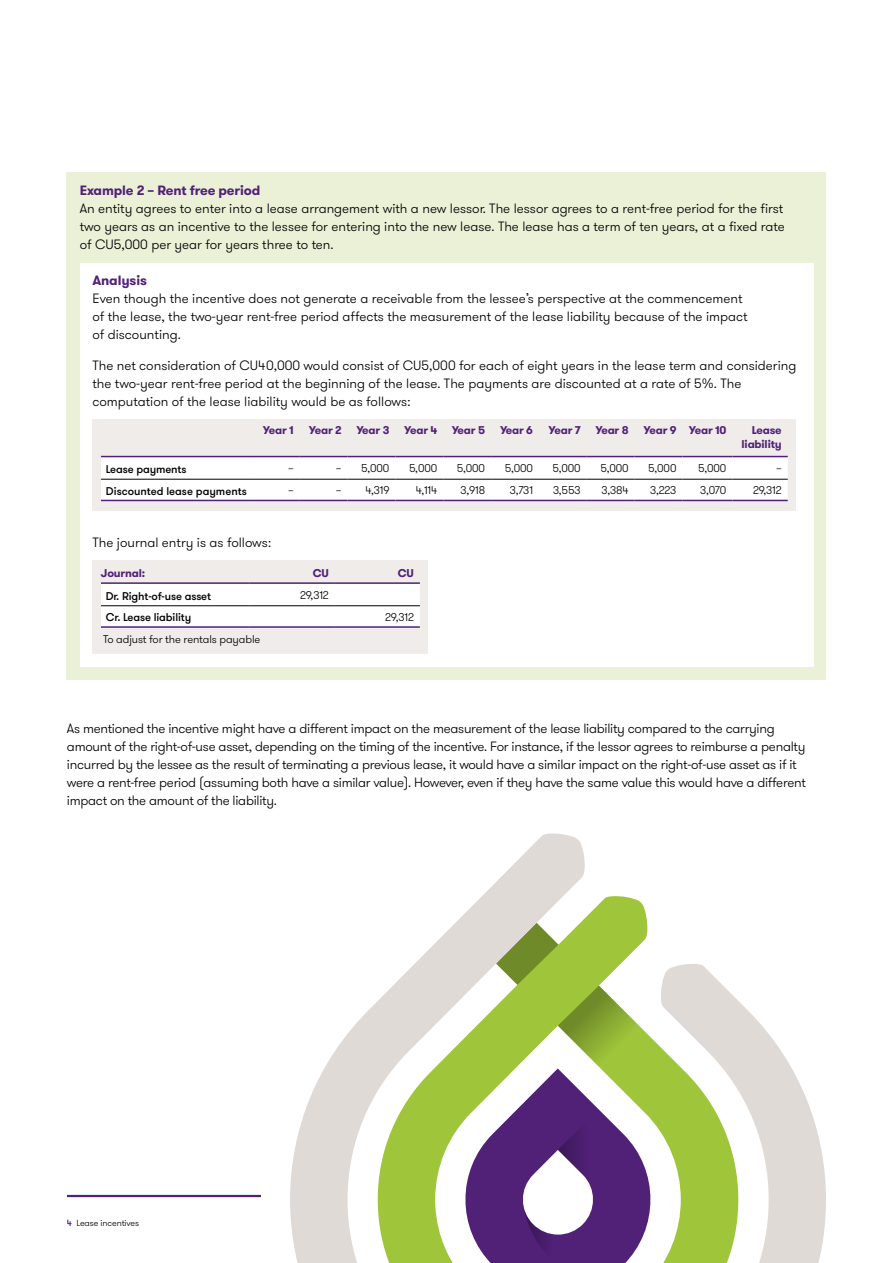
<style>
.page{position:relative;width:893px;height:1263px;background:#fff}
.page>*{position:absolute;margin:0;border:0;box-sizing:border-box;transform-origin:0 0}
.t1{font:300 13.5px/18px "GT Walsheim Pro";letter-spacing:-.005em;color:#000}
.t2{font:700 13.5px "GT Walsheim Pro";letter-spacing:-.01em;color:#512178}
.t3{font:300 11.25px "GT Walsheim Pro";letter-spacing:-.01em;color:#000}
.t4{font:700 11.25px/13.5px "GT Walsheim Pro";letter-spacing:-.015em;color:#512178;text-align:right}
.t5{font:500 11.25px "GT Walsheim Pro";letter-spacing:-.01em;color:#000}
.t6{font:300 9px "GT Walsheim Pro";letter-spacing:-.01em;color:#000}
.s1{font-weight:500;color:#512178}
</style>
<div class="page">
<hr style="left:67px;top:1195px;width:194px;height:2px;background:#512178">
<div style="left:67px;top:172px;width:759px;height:507px;background:#eaf1d7"></div>
<div style="left:80px;top:263px;width:733px;height:403px;background:#fff"></div>
<div style="left:92px;top:419px;width:704px;height:92px;background:#efecea"></div>
<svg style="left:101px;top:457px;width:687px;height:43px;background:#faf9fb"></svg>
<hr style="left:101px;top:456px;width:151px;height:1px;background:#512178">
<hr style="left:252px;top:456px;width:48px;height:1px;background:#512178">
<hr style="left:300px;top:456px;width:48px;height:1px;background:#512178">
<hr style="left:348px;top:456px;width:47px;height:1px;background:#512178">
<hr style="left:395px;top:456px;width:48px;height:1px;background:#512178">
<hr style="left:443px;top:456px;width:48px;height:1px;background:#512178">
<hr style="left:491px;top:456px;width:48px;height:1px;background:#512178">
<hr style="left:539px;top:456px;width:48px;height:1px;background:#512178">
<hr style="left:587px;top:456px;width:48px;height:1px;background:#512178">
<hr style="left:635px;top:456px;width:47px;height:1px;background:#512178">
<hr style="left:682px;top:456px;width:50px;height:1px;background:#512178">
<hr style="left:732px;top:456px;width:56px;height:1px;background:#512178">
<hr style="left:101px;top:500px;width:151px;height:1px;background:#512178">
<hr style="left:252px;top:500px;width:48px;height:1px;background:#512178">
<hr style="left:300px;top:500px;width:48px;height:1px;background:#512178">
<hr style="left:348px;top:500px;width:47px;height:1px;background:#512178">
<hr style="left:395px;top:500px;width:48px;height:1px;background:#512178">
<hr style="left:443px;top:500px;width:48px;height:1px;background:#512178">
<hr style="left:491px;top:500px;width:48px;height:1px;background:#512178">
<hr style="left:539px;top:500px;width:48px;height:1px;background:#512178">
<hr style="left:587px;top:500px;width:48px;height:1px;background:#512178">
<hr style="left:635px;top:500px;width:47px;height:1px;background:#512178">
<hr style="left:682px;top:500px;width:50px;height:1px;background:#512178">
<hr style="left:732px;top:500px;width:56px;height:1px;background:#512178">
<hr style="left:101px;top:479px;width:151px;height:1px;background:#000">
<hr style="left:252px;top:479px;width:48px;height:1px;background:#000">
<hr style="left:300px;top:479px;width:48px;height:1px;background:#000">
<hr style="left:348px;top:479px;width:47px;height:1px;background:#000">
<hr style="left:395px;top:479px;width:48px;height:1px;background:#000">
<hr style="left:443px;top:479px;width:48px;height:1px;background:#000">
<hr style="left:491px;top:479px;width:48px;height:1px;background:#000">
<hr style="left:539px;top:479px;width:48px;height:1px;background:#000">
<hr style="left:587px;top:479px;width:48px;height:1px;background:#000">
<hr style="left:635px;top:479px;width:47px;height:1px;background:#000">
<hr style="left:682px;top:479px;width:50px;height:1px;background:#000">
<hr style="left:732px;top:479px;width:56px;height:1px;background:#000">
<div style="left:92px;top:560px;width:336px;height:94px;background:#efecea"></div>
<div style="left:101px;top:584px;width:319px;height:42px;background:#fff"></div>
<hr style="left:101px;top:582px;width:149px;height:2px;background:#512178">
<hr style="left:250px;top:582px;width:85px;height:2px;background:#512178">
<hr style="left:335px;top:582px;width:85px;height:2px;background:#512178">
<hr style="left:101px;top:626px;width:149px;height:2px;background:#512178">
<hr style="left:250px;top:626px;width:85px;height:2px;background:#512178">
<hr style="left:335px;top:626px;width:85px;height:2px;background:#512178">
<hr style="left:101px;top:605px;width:149px;height:1px;background:#000">
<hr style="left:250px;top:605px;width:85px;height:1px;background:#000">
<hr style="left:335px;top:605px;width:85px;height:1px;background:#000">
<svg style="left:290px;top:833px;width:536px;height:430px"></svg>
<p class="t2" style="left:80px;top:182px;width:182px">Example 2 – Rent free period</p>
<p class="t1" style="left:80px;top:200px;width:707px">An entity agrees to enter into a lease arrangement with a new lessor. The lessor agrees to a rent-free period for the first two years as an incentive to the lessee for entering into the new lease. The lease has a term of ten years, at a fixed rate of CU5,000 per year for years three to ten.</p>
<p class="t2" style="left:92px;top:272px;width:56px">Analysis</p>
<p class="t1" style="left:92px;top:290px;width:657px">Even though the incentive does not generate a receivable from the lessee’s perspective at the commencement of the lease, the two-year rent-free period affects the measurement of the lease liability because of the impact of discounting.</p>
<p class="t1" style="left:92px;top:357px;width:705px">The net consideration of CU40,000 would consist of CU5,000 for each of eight years in the lease term and considering the two-year rent-free period at the beginning of the lease. The payments are discounted at a rate of 5%. The computation of the lease liability would be as follows:</p>
<p class="t4" style="left:263px;top:424px;width:32px">Year 1</p>
<p class="t4" style="left:309px;top:424px;width:34px">Year 2</p>
<p class="t4" style="left:356px;top:424px;width:34px">Year 3</p>
<p class="t4" style="left:404px;top:424px;width:35px">Year 4</p>
<p class="t4" style="left:452px;top:424px;width:35px">Year 5</p>
<p class="t4" style="left:500px;top:424px;width:34px">Year 6</p>
<p class="t4" style="left:549px;top:424px;width:34px">Year 7</p>
<p class="t4" style="left:595px;top:424px;width:35px">Year 8</p>
<p class="t4" style="left:643px;top:424px;width:84px">Year 9 Year 10</p>
<p class="t4" style="left:742px;top:424px;width:42px">Lease liability</p>
<p class="t5" style="left:106px;top:462px;width:82px">Lease payments</p>
<p class="t3" style="left:288px;top:461px;width:7px">–</p>
<p class="t3" style="left:336px;top:461px;width:55px">– 5,000</p>
<p class="t3" style="left:409px;top:461px;width:30px">5,000</p>
<p class="t3" style="left:457px;top:461px;width:30px">5,000</p>
<p class="t3" style="left:505px;top:461px;width:30px">5,000</p>
<p class="t3" style="left:553px;top:461px;width:30px">5,000</p>
<p class="t3" style="left:600px;top:461px;width:30px">5,000</p>
<p class="t3" style="left:648px;top:461px;width:30px">5,000</p>
<p class="t3" style="left:698px;top:461px;width:30px">5,000</p>
<p class="t3" style="left:776px;top:461px;width:7px">–</p>
<p class="t5" style="left:106px;top:484px;width:142px">Discounted lease payments</p>
<p class="t3" style="left:288px;top:483px;width:7px">–</p>
<p class="t3" style="left:336px;top:483px;width:55px">– 4,319</p>
<p class="t3" style="left:416px;top:483px;width:23px">4,114</p>
<p class="t3" style="left:461px;top:483px;width:26px">3,918</p>
<p class="t3" style="left:510px;top:483px;width:25px">3,731</p>
<p class="t3" style="left:553px;top:483px;width:29px">3,553</p>
<p class="t3" style="left:602px;top:483px;width:29px">3,384</p>
<p class="t3" style="left:650px;top:483px;width:28px">3,223</p>
<p class="t3" style="left:700px;top:483px;width:28px">3,070</p>
<p class="t3" style="left:753px;top:483px;width:30px">29,312</p>
<p class="t1" style="left:92px;top:534px;width:180px">The journal entry is as follows:</p>
<p class="t4" style="left:101px;top:566px;width:46px">Journal:</p>
<p class="t4" style="left:313px;top:566px;width:18px">CU</p>
<p class="t4" style="left:398px;top:566px;width:18px">CU</p>
<p class="t5" style="left:106px;top:589px;width:107px">Dr. Right-of-use asset</p>
<p class="t3" style="left:300px;top:588px;width:30px">29,312</p>
<p class="t5" style="left:106px;top:610px;width:87px">Cr. Lease liability</p>
<p class="t3" style="left:385px;top:610px;width:30px">29,312</p>
<p class="t3" style="left:103px;top:632px;width:159px">To adjust for the rentals payable</p>
<p class="t1" style="left:67px;top:720px;width:740px">As mentioned the incentive might have a different impact on the measurement of the lease liability compared to the carrying amount of the right-of-use asset, depending on the timing of the incentive. For instance, if the lessor agrees to reimburse a penalty incurred by the lessee as the result of terminating a previous lease, it would have a similar impact on the right-of-use asset as if it were a rent-free period (assuming both have a similar value). However, even if they have the same value this would have a different impact on the amount of the liability.</p>
<p class="t6" style="left:67px;top:1217px;width:74px"><span class="s1">4</span> Lease incentives</p>
</div>
